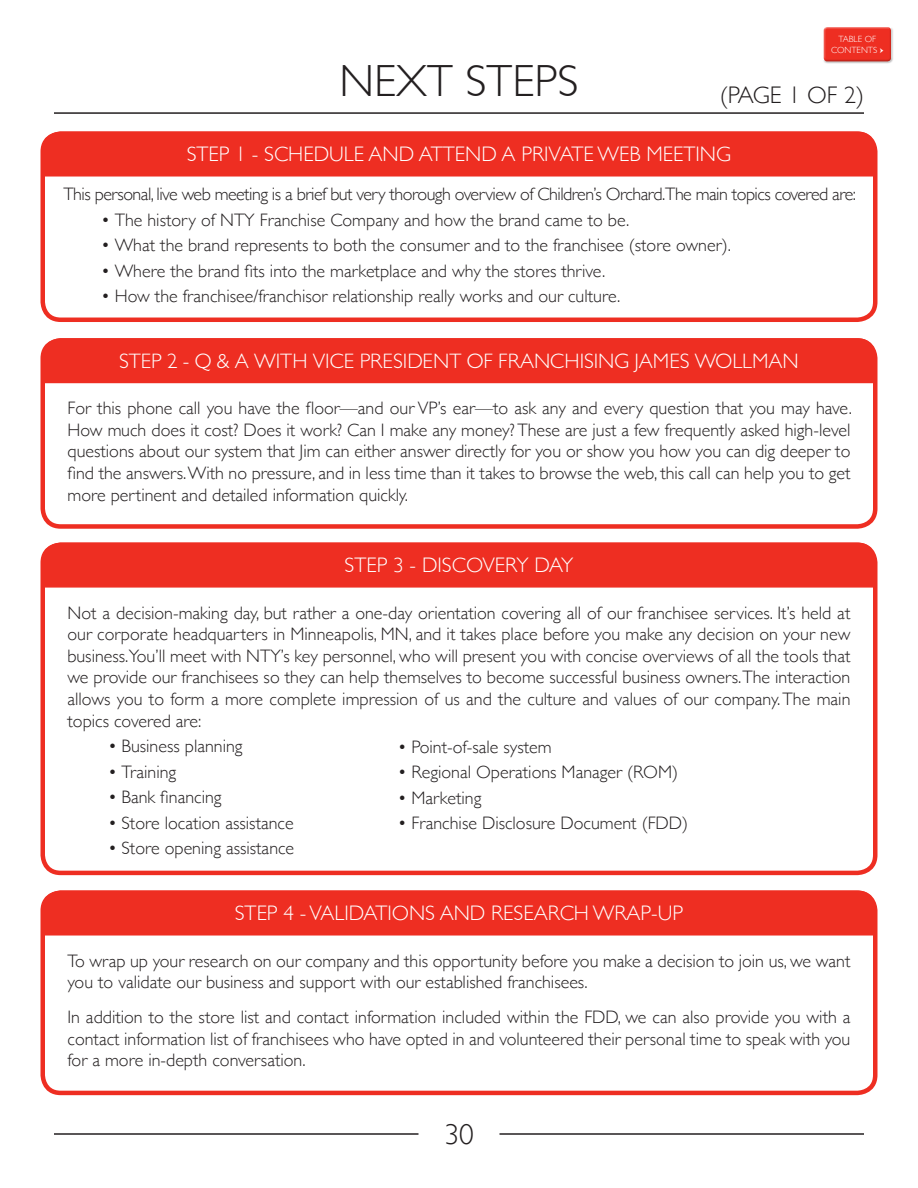
<style>
.page{position:relative;width:918px;height:1188px;background:#fff}
.page>*{position:absolute;margin:0;border:0;box-sizing:border-box;transform-origin:0 0}
.t1{font:300 45px "Gill Sans";color:#231f20}
.t2{font:300 29.25px "Gill Sans";color:#231f20}
.t3{font:300 24px "Gill Sans";letter-spacing:-.025em;color:#231f20}
.t4{font:300 21px "Gill Sans";color:#fff}
.t5{font:300 21px "Gill Sans MT Std";color:#fff}
.t6{font:300 18px/21.6px "Gill Sans";color:#231f20;text-align:justify}
.t7{font:300 18px "Gill Sans";letter-spacing:-.03em;color:#231f20}
.t8{font:300 9px/10.8px "Gill Sans";color:#fff;text-align:center}
.s1{font-family:"Minion Pro";font-weight:600}
</style>
<div class="page">
<hr style="left:54px;top:1133px;width:364px;height:2px;background:#231f20">
<hr style="left:500px;top:1133px;width:364px;height:2px;background:#231f20">
<div style="left:822px;top:25px;width:71px;height:36px;background:#fff;opacity:.66"></div>
<div style="left:822px;top:28px;width:71px;height:36px;background:#231f20;opacity:.26"></div>
<hr style="left:54px;top:112px;width:810px;height:2px;background:#231f20">
<div style="left:40px;top:132px;width:838px;height:190px;border:4px solid #ee2e22;border-radius:18px"></div>
<div style="left:41px;top:131px;width:836px;height:46px;background:#ee2e22"></div>
<div style="left:40px;top:338px;width:838px;height:191px;border:4px solid #ee2e22;border-radius:18px"></div>
<div style="left:41px;top:338px;width:836px;height:46px;background:#ee2e22"></div>
<div style="left:40px;top:891px;width:838px;height:204px;border:4px solid #ee2e22;border-radius:18px"></div>
<div style="left:41px;top:890px;width:836px;height:46px;background:#ee2e22"></div>
<div style="left:40px;top:543px;width:838px;height:332px;border:4px solid #ee2e22;border-radius:18px"></div>
<div style="left:41px;top:542px;width:836px;height:46px;background:#ee2e22"></div>
<h1 class="t1" style="left:339px;top:55px;width:240px">NEXT STEPS</h1>
<p class="t8" style="left:831px;top:34px;width:54px">TABLE OF<br>CONTENTS <span class="s1">•</span></p>
<h3 class="t3" style="left:720px;top:82px;width:146px">(PAGE 1 OF 2)</h3>
<p class="t4" style="left:187px;top:142px;width:546px">STEP 1 - SCHEDULE AND ATTEND A PRIVATE WEB MEETING</p>
<p class="t7" style="left:64px;top:184px;width:794px">This personal, live web meeting is a brief but very thorough overview of Children’s Orchard.The main topics covered are:</p>
<p class="t6" style="left:101px;top:209px;width:530px">• The history of NTY Franchise Company and how the brand came to be.</p>
<p class="t6" style="left:101px;top:234px;width:631px">• What the brand represents to both the consumer and to the franchisee (store owner).</p>
<p class="t6" style="left:101px;top:260px;width:505px">• Where the brand fits into the marketplace and why the stores thrive.</p>
<p class="t6" style="left:101px;top:285px;width:521px">• How the franchisee/franchisor relationship really works and our culture.</p>
<p class="t5" style="left:119px;top:348px;width:681px">STEP 2 - Q &amp; A WITH VICE PRESIDENT OF FRANCHISING JAMES WOLLMAN</p>
<p class="t6" style="left:68px;top:398px;width:786px">For this phone call you have the floor—and our VP’s ear—to ask any and every question that you may have.<br>How much does it cost? Does it work? Can I make any money? These are just a few frequently asked high-level questions about our system that Jim can either answer directly for you or show you how you can dig deeper to find the answers. With no pressure, and in less time than it takes to browse the web, this call can help you to get more pertinent and detailed information quickly.</p>
<p class="t4" style="left:345px;top:553px;width:230px">STEP 3 - DISCOVERY DAY</p>
<p class="t6" style="left:68px;top:602px;width:785px">Not a decision-making day, but rather a one-day orientation covering all of our franchisee services. It’s held at our corporate headquarters in Minneapolis, MN, and it takes place before you make any decision on your new business.You’ll meet with NTY’s key personnel, who will present you with concise overviews of all the tools that we provide our franchisees so they can help themselves to become successful business owners.The interaction allows you to form a more complete impression of us and the culture and values of our company. The main topics covered are:</p>
<p class="t6" style="left:108px;top:735px;width:136px">• Business planning</p>
<p class="t6" style="left:108px;top:761px;width:70px">• Training</p>
<p class="t6" style="left:108px;top:786px;width:115px">• Bank financing</p>
<p class="t6" style="left:108px;top:812px;width:187px">• Store location assistance</p>
<p class="t6" style="left:108px;top:837px;width:188px">• Store opening assistance</p>
<p class="t6" style="left:398px;top:736px;width:155px">• Point-of-sale system</p>
<p class="t6" style="left:398px;top:762px;width:282px">• Regional Operations Manager (ROM)</p>
<p class="t6" style="left:398px;top:787px;width:85px">• Marketing</p>
<p class="t6" style="left:398px;top:813px;width:292px">• Franchise Disclosure Document (FDD)</p>
<p class="t4" style="left:235px;top:901px;width:450px">STEP 4 - VALIDATIONS AND RESEARCH WRAP-UP</p>
<p class="t6" style="left:68px;top:950px;width:784px">To wrap up your research on our company and this opportunity before you make a decision to join us, we want you to validate our business and support with our established franchisees.</p>
<p class="t6" style="left:68px;top:1007px;width:785px">In addition to the store list and contact information included within the FDD, we can also provide you with a contact information list of franchisees who have opted in and volunteered their personal time to speak with you for a more in-depth conversation.</p>
<h2 class="t2" style="left:444px;top:1118px;width:31px">30</h2>
</div>
